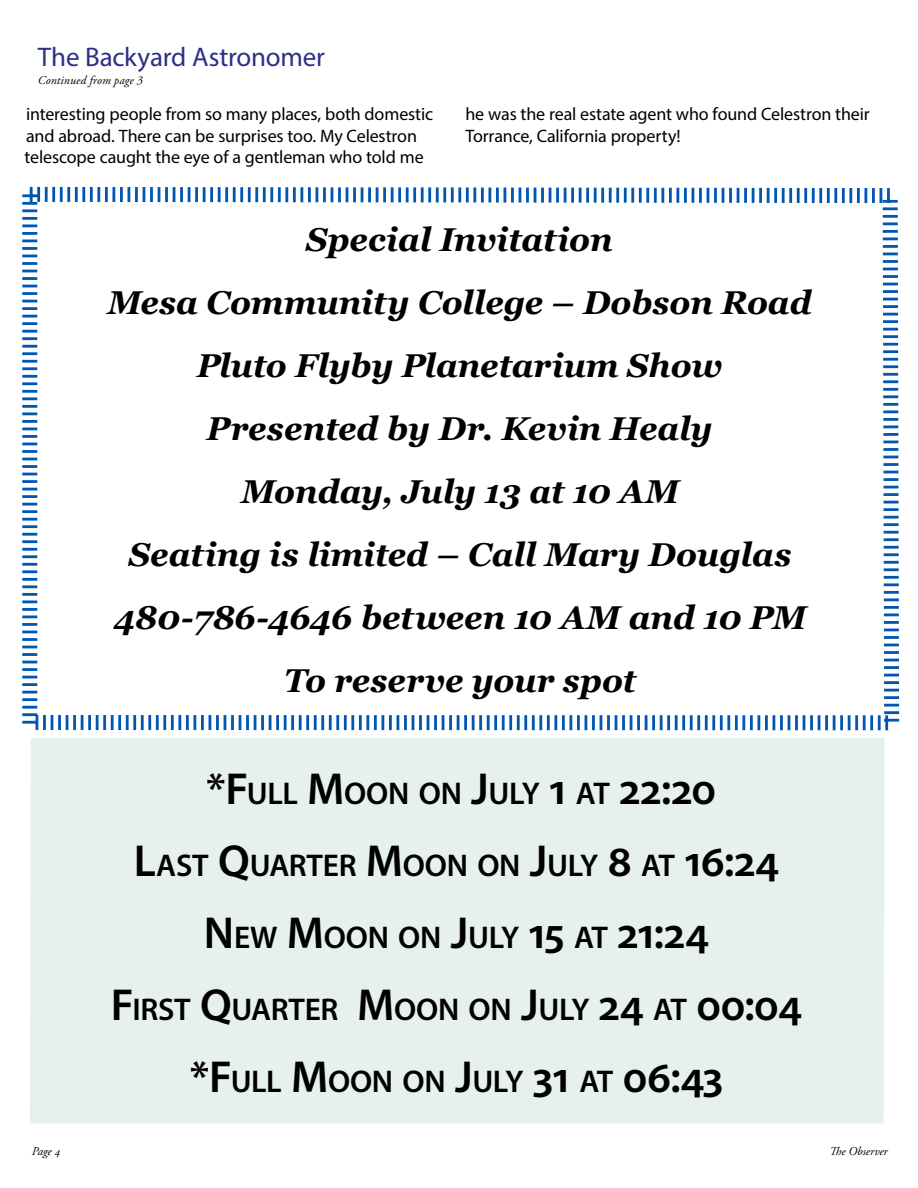
<style>
.page{position:relative;width:918px;height:1188px;background:#fff}
.page>*{position:absolute;margin:0;border:0;box-sizing:border-box;transform-origin:0 0}
.t1{font:italic 700 33px/63px "Georgia";letter-spacing:-.005em;color:#000;text-align:center}
.t2{font:600 31.5px "Myriad Pro";letter-spacing:-.01em;color:#000}
.t3{font:27px "Myriad Pro";letter-spacing:-.01em;color:#2e2e8a}
.t4{font:18px/21.6px "Myriad Pro";letter-spacing:-.005em;color:#000}
.t5{font:italic 12px "Adobe Garamond Pro";letter-spacing:.005em;color:#000}
.s1{font-size:45px}
</style>
<div class="page">
<div style="left:30px;top:738px;width:855px;height:386px;background:#e6f0ef"></div>
<svg style="left:22px;top:186px;width:878px;height:545px"></svg>
<h3 class="t3" style="left:38px;top:40px;width:289px">The Backyard Astronomer</h3>
<p class="t5" style="left:38px;top:73px;width:105px">Continued from page 3</p>
<p class="t4" style="left:25px;top:103px;width:410px">interesting people from so many places, both domestic and abroad. There can be surprises too. My Celestron telescope caught the eye of a gentleman who told me</p>
<p class="t4" style="left:465px;top:103px;width:406px">he was the real estate agent who found Celestron their<br>Torrance, California property!</p>
<h1 class="t1" style="left:107px;top:206px;width:706px">Special Invitation<br>Mesa Community College – Dobson Road<br>Pluto Flyby Planetarium Show<br>Presented by Dr. Kevin Healy<br>Monday, July 13 at 10 AM<br>Seating is limited – Call Mary Douglas<br>480-786-4646 between 10 AM and 10 PM<br>To reserve your spot</h1>
<h2 class="t2" style="left:206px;top:773px;width:512px"><span class="s1">*F</span>ULL <span class="s1">M</span>OON ON <span class="s1">J</span>ULY <span class="s1">1</span> AT <span class="s1">22:20</span></h2>
<h2 class="t2" style="left:134px;top:845px;width:647px"><span class="s1">L</span>AST <span class="s1">Q</span>UARTER <span class="s1">M</span>OON ON <span class="s1">J</span>ULY <span class="s1">8</span> AT <span class="s1">16:24</span></h2>
<h2 class="t2" style="left:204px;top:917px;width:507px"><span class="s1">N</span> EW <span class="s1">M</span>OON ON <span class="s1">J</span>ULY <span class="s1">15</span> AT <span class="s1">21:24</span></h2>
<h2 class="t2" style="left:111px;top:989px;width:693px"><span class="s1">F</span>IRST <span class="s1">Q</span>UARTER <span class="s1">M</span>OON ON <span class="s1">J</span>ULY <span class="s1">24</span> AT <span class="s1">00:04</span></h2>
<h2 class="t2" style="left:190px;top:1061px;width:535px"><span class="s1">*F</span>ULL <span class="s1">M</span>OON ON <span class="s1">J</span>ULY <span class="s1">31</span> AT <span class="s1">06:43</span></h2>
<p class="t5" style="left:32px;top:1144px;width:30px">Page 4</p>
<p class="t5" style="left:829px;top:1144px;width:60px">The Observer</p>
</div>
